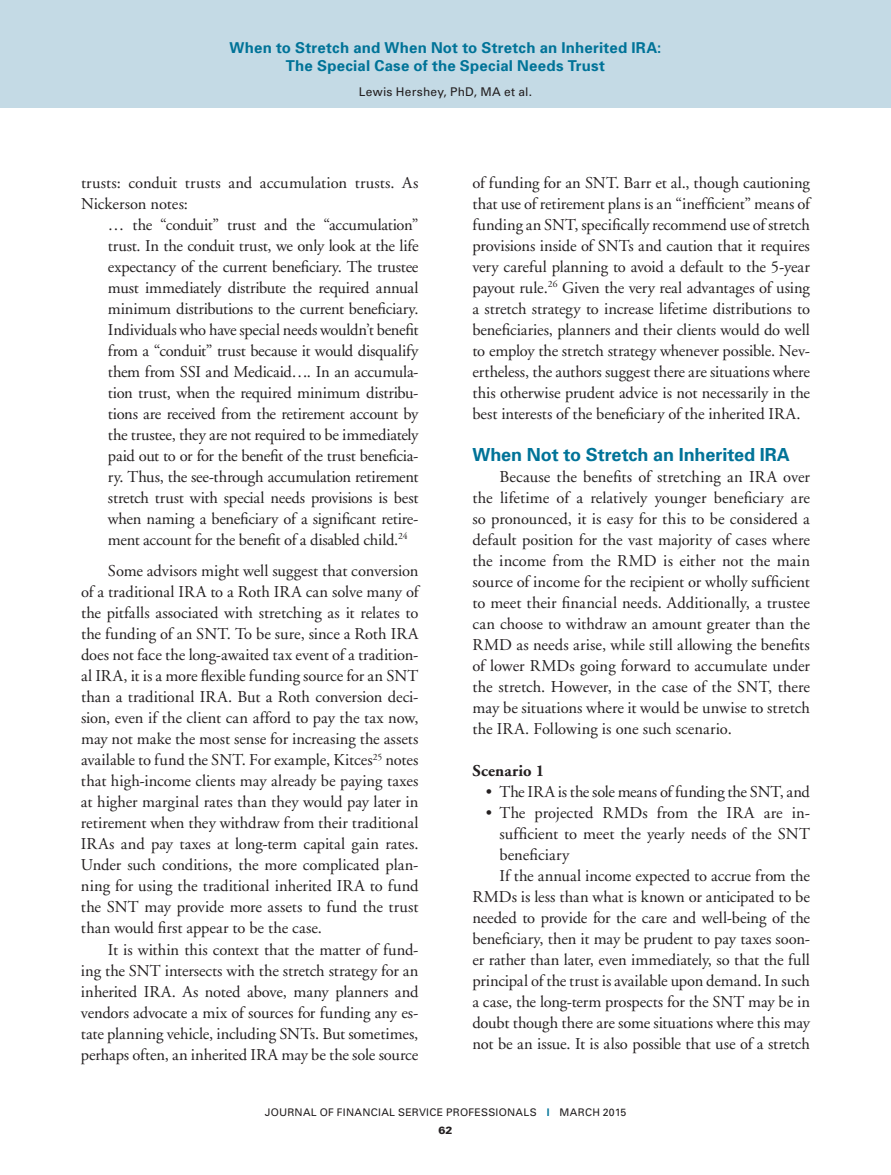
<style>
.page{position:relative;width:891px;height:1175px;background:#fff}
.page>*{position:absolute;margin:0;border:0;box-sizing:border-box;transform-origin:0 0}
.t1{font:700 18px "Univers";letter-spacing:-.005em;color:#007398}
.t2{font:16.5px/21px "Adobe Garamond";letter-spacing:-.005em;color:#231f20;text-align:justify}
.t3{font:700 16.5px "Adobe Garamond";letter-spacing:.01em;color:#231f20}
.t4{font:700 15px/18px "Univers";letter-spacing:.015em;color:#007398;text-align:center}
.t5{font:12px "Univers";letter-spacing:.02em;color:#231f20}
.t6{font:10.5px/18px "Univers";letter-spacing:.025em;color:#231f20;text-align:center}
.s1{color:#007398}
.s2{font-weight:900}
</style>
<div class="page">
<div style="left:0;top:0;width:891px;height:108px;background:#c4dae5"></div>
<p class="t4" style="left:230px;top:38px;width:433px">When to Stretch and When Not to Stretch an Inherited IRA:<br>The Special Case of the Special Needs Trust</p>
<p class="t5" style="left:359px;top:84px;width:175px">Lewis Hershey, PhD, MA et al.</p>
<p class="t2" style="left:81px;top:172px;width:339px">trusts: conduit trusts and accumulation trusts. As<br>Nickerson notes:</p>
<p class="t2" style="left:108px;top:214px;width:312px">… the “conduit” trust and the “accumulation” trust. In the conduit trust, we only look at the life expectancy of the current beneficiary. The trustee must immediately distribute the required annual minimum distributions to the current beneficiary.<br>Individuals who have special needs wouldn’t benefit from a “conduit” trust because it would disqualify them from SSI and Medicaid…. In an accumula&shy;tion trust, when the required minimum distribu&shy;tions are received from the retirement account by the trustee, they are not required to be immediately paid out to or for the benefit of the trust beneficia&shy;ry. Thus, the see-through accumulation retirement stretch trust with special needs provisions is best when naming a beneficiary of a significant retire&shy;ment account for the benefit of a disabled child.<sup>24</sup></p>
<p class="t2" style="left:81px;top:561px;width:339px;text-indent:27px">Some advisors might well suggest that conversion of a traditional IRA to a Roth IRA can solve many of the pitfalls associated with stretching as it relates to the funding of an SNT. To be sure, since a Roth IRA does not face the long-awaited tax event of a tradition&shy;al IRA, it is a more flexible funding source for an SNT than a traditional IRA. But a Roth conversion deci&shy;sion, even if the client can afford to pay the tax now, may not make the most sense for increasing the assets available to fund the SNT. For example, Kitces<sup>25</sup> notes that high-income clients may already be paying taxes at higher marginal rates than they would pay later in retirement when they withdraw from their traditional IRAs and pay taxes at long-term capital gain rates.<br>Under such conditions, the more complicated plan&shy;ning for using the traditional inherited IRA to fund the SNT may provide more assets to fund the trust than would first appear to be the case.</p>
<p class="t2" style="left:81px;top:939px;width:339px;text-indent:27px">It is within this context that the matter of fund&shy;ing the SNT intersects with the stretch strategy for an inherited IRA. As noted above, many planners and vendors advocate a mix of sources for funding any es&shy;tate planning vehicle, including SNTs. But sometimes, perhaps often, an inherited IRA may be the sole source</p>
<p class="t2" style="left:472px;top:172px;width:339px">of funding for an SNT. Barr et al., though cautioning that use of retirement plans is an “inefficient” means of funding an SNT, specifically recommend use of stretch provisions inside of SNTs and caution that it requires very careful planning to avoid a default to the 5-year payout rule.<sup>26</sup> Given the very real advantages of using a stretch strategy to increase lifetime distributions to beneficiaries, planners and their clients would do well to employ the stretch strategy whenever possible. Nev&shy;ertheless, the authors suggest there are situations where this otherwise prudent advice is not necessarily in the best interests of the beneficiary of the inherited IRA.</p>
<p class="t1" style="left:472px;top:443px;width:319px">When Not to Stretch an Inherited IRA</p>
<p class="t2" style="left:472px;top:466px;width:339px;text-indent:27px">Because the benefits of stretching an IRA over the lifetime of a relatively younger beneficiary are so pronounced, it is easy for this to be considered a default position for the vast majority of cases where the income from the RMD is either not the main source of income for the recipient or wholly sufficient to meet their financial needs. Additionally, a trustee can choose to withdraw an amount greater than the RMD as needs arise, while still allowing the benefits of lower RMDs going forward to accumulate under the stretch. However, in the case of the SNT, there may be situations where it would be unwise to stretch the IRA. Following is one such scenario.</p>
<p class="t3" style="left:472px;top:761px;width:74px">Scenario 1</p>
<p class="t2" style="left:486px;top:781px;width:325px">• The IRA is the sole means of funding the SNT, and</p>
<p class="t2" style="left:486px;top:802px;width:325px">• The projected RMDs from the IRA are in-</p>
<p class="t2" style="left:499px;top:823px;width:312px">sufficient to meet the yearly needs of the SNT</p>
<p class="t2" style="left:499px;top:844px;width:71px">beneficiary</p>
<p class="t2" style="left:499px;top:865px;width:312px">If the annual income expected to accrue from the</p>
<p class="t2" style="left:472px;top:886px;width:339px">RMDs is less than what is known or anticipated to be</p>
<p class="t2" style="left:472px;top:907px;width:339px">needed to provide for the care and well-being of the</p>
<p class="t2" style="left:472px;top:928px;width:339px">beneficiary, then it may be prudent to pay taxes soon-</p>
<p class="t2" style="left:472px;top:949px;width:339px">er rather than later, even immediately, so that the full</p>
<p class="t2" style="left:472px;top:970px;width:339px">principal of the trust is available upon demand. In such</p>
<p class="t2" style="left:472px;top:991px;width:339px">a case, the long-term prospects for the SNT may be in</p>
<p class="t2" style="left:472px;top:1012px;width:339px">doubt though there are some situations where this may</p>
<p class="t2" style="left:472px;top:1033px;width:339px">not be an issue. It is also possible that use of a stretch</p>
<p class="t6" style="left:265px;top:1103px;width:363px">JOURNAL OF FINANCIAL SERVICE PROFESSIONALS <span class="s1">|</span> MARCH 2015<br><span class="s2">62</span></p>
</div>
